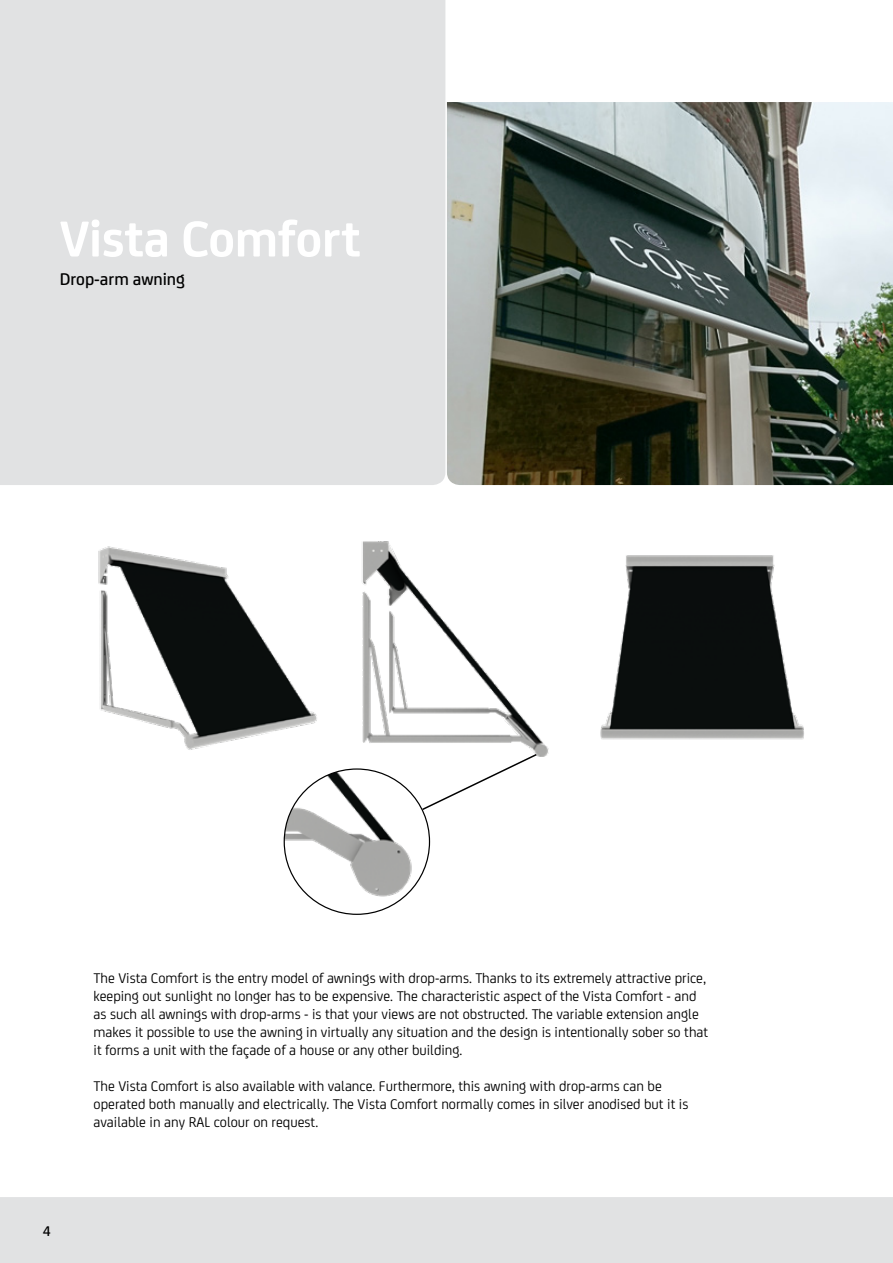
<style>
.page{position:relative;width:893px;height:1263px;background:#fff}
.page>*{position:absolute;margin:0;border:0;box-sizing:border-box;transform-origin:0 0}
.t1{font:700 54px "FS Joey";letter-spacing:-.01em;color:#fff}
.t2{font:500 18px "FS Joey";color:#000}
.t3{font:15px/18px "FS Joey";color:#000}
.t4{font:500 15px "FS Joey";color:#000}
</style>
<div class="page">
<div style="left:0;top:0;width:445px;height:485px;background:#e1e2e3"></div>
<img style="left:447px;top:102px;width:446px;height:383px">
<img style="left:98px;top:546px;width:219px;height:204px">
<img style="left:600px;top:555px;width:204px;height:185px">
<img style="left:362px;top:541px;width:187px;height:215px">
<img style="left:284px;top:770px;width:145px;height:142px">
<svg style="left:421px;top:753px;width:117px;height:58px"></svg>
<div style="left:0;top:1197px;width:893px;height:66px;background:#e1e2e3"></div>
<h1 class="t1" style="left:60px;top:198px;width:303px">Vista Comfort</h1>
<p class="t2" style="left:60px;top:266px;width:127px">Drop-arm awning</p>
<p class="t4" style="left:43px;top:1220px;width:9px">4</p>
<p class="t3" style="left:94px;top:968px;width:616px">The Vista Comfort is the entry model of awnings with drop-arms. Thanks to its extremely attractive price, keeping out sunlight no longer has to be expensive. The characteristic aspect of the Vista Comfort - and as such all awnings with drop-arms - is that your views are not obstructed. The variable extension angle makes it possible to use the awning in virtually any situation and the design is intentionally sober so that it forms a unit with the façade of a house or any other building.</p>
<p class="t3" style="left:94px;top:1076px;width:596px">The Vista Comfort is also available with valance. Furthermore, this awning with drop-arms can be operated both manually and electrically. The Vista Comfort normally comes in silver anodised but it is available in any RAL colour on request.</p>
</div>
